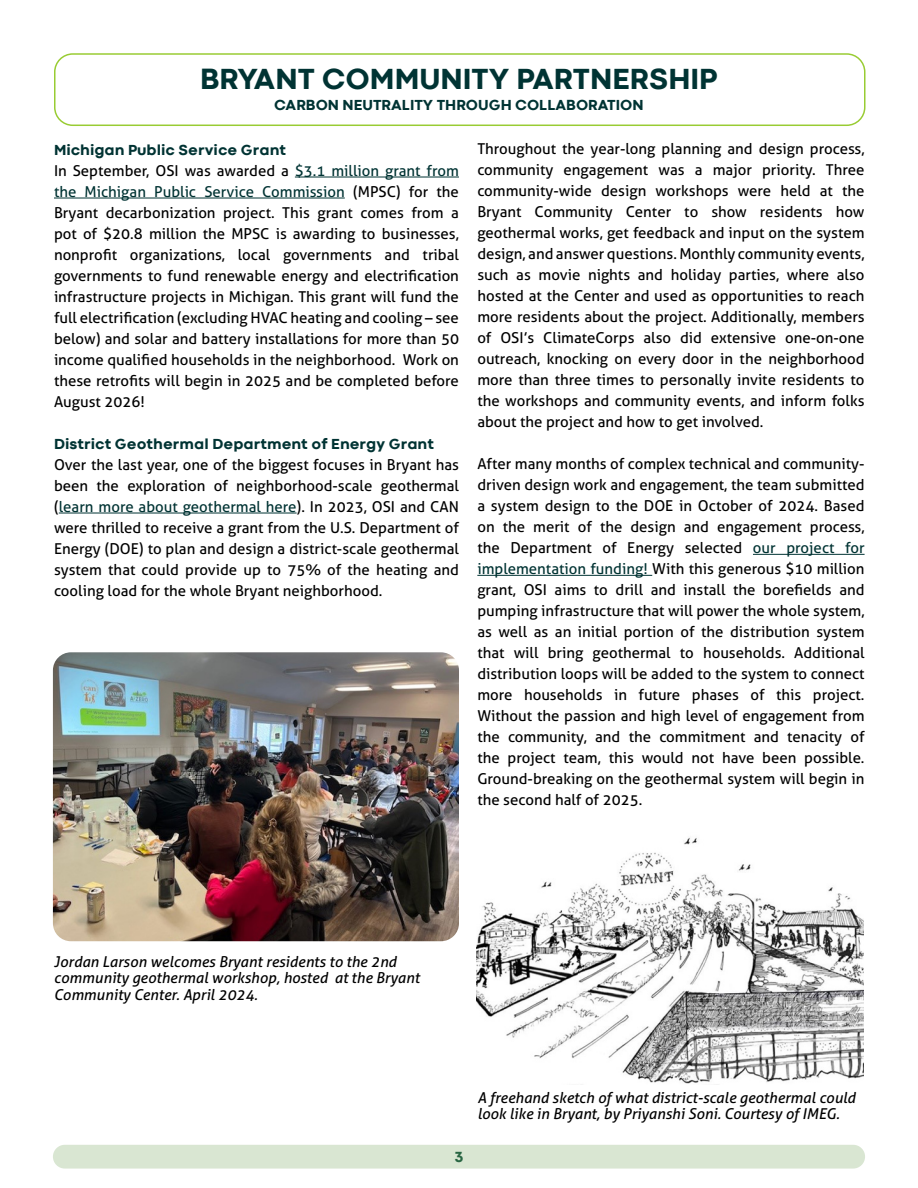
<style>
.page{position:relative;width:918px;height:1188px;background:#fff}
.page>*{position:absolute;margin:0;border:0;box-sizing:border-box;transform-origin:0 0}
.t1{font:800 30px "Codec Cold";color:#033}
.t2{font:15px/21px "Aller";color:#000;text-align:justify}
.t3{font:italic 15px/16.5px "Aller";color:#000}
.t4{font:800 15px "Codec Cold";color:#033}
.t5{font:800 15px "Codec Cold";color:#296643}
.s1{color:#033}
</style>
<div class="page">
<div style="left:53px;top:1145px;width:812px;height:24px;background:#d9e6d2;border-radius:12px"></div>
<div style="left:54px;top:53px;width:812px;height:73px;border:2px solid #9c3;border-radius:18px"></div>
<hr style="left:295px;top:177px;width:164px;height:1px;background:#033">
<hr style="left:54px;top:198px;width:291px;height:1px;background:#033">
<hr style="left:59px;top:513px;width:238px;height:1px;background:#033">
<hr style="left:753px;top:554px;width:112px;height:1px;background:#033">
<hr style="left:477px;top:575px;width:175px;height:1px;background:#033">
<img style="left:476px;top:837px;width:388px;height:247px">
<img style="left:53px;top:652px;width:406px;height:289px">
<h1 class="t1" style="left:200px;top:61px;width:519px">BRYANT COMMUNITY PARTNERSHIP</h1>
<p class="t4" style="left:274px;top:96px;width:371px">CARBON NEUTRALITY THROUGH COLLABORATION</p>
<p class="t4" style="left:54px;top:141px;width:234px">Michigan Public Service Grant</p>
<p class="t2" style="left:54px;top:160px;width:407px">In September, OSI was awarded a <span class="s1">$3.1 million grant from the Michigan Public Service Commission</span> (MPSC) for the Bryant decarbonization project. This grant comes from a pot of $20.8 million the MPSC is awarding to businesses, nonprofit organizations, local governments and tribal governments to fund renewable energy and electrification infrastructure projects in Michigan. This grant will fund the full electrification (excluding HVAC heating and cooling – see below) and solar and battery installations for more than 50 income qualified households in the neighborhood. Work on these retrofits will begin in 2025 and be completed before August 2026!</p>
<p class="t4" style="left:54px;top:435px;width:382px">District Geothermal Department of Energy Grant</p>
<p class="t2" style="left:54px;top:454px;width:407px">Over the last year, one of the biggest focuses in Bryant has been the exploration of neighborhood-scale geothermal (<span class="s1">learn more about geothermal here</span>). In 2023, OSI and CAN were thrilled to receive a grant from the U.S. Department of Energy (DOE) to plan and design a district-scale geothermal system that could provide up to 75% of the heating and cooling load for the whole Bryant neighborhood.</p>
<p class="t2" style="left:477px;top:138px;width:389px">Throughout the year-long planning and design process, community engagement was a major priority. Three community-wide design workshops were held at the Bryant Community Center to show residents how geothermal works, get feedback and input on the system design, and answer questions. Monthly community events, such as movie nights and holiday parties, where also hosted at the Center and used as opportunities to reach more residents about the project. Additionally, members of OSI’s ClimateCorps also did extensive one-on-one outreach, knocking on every door in the neighborhood more than three times to personally invite residents to the workshops and community events, and inform folks about the project and how to get involved.</p>
<p class="t2" style="left:477px;top:453px;width:389px">After many months of complex technical and community&shy;driven design work and engagement, the team submitted a system design to the DOE in October of 2024. Based on the merit of the design and engagement process, the Department of Energy selected <span class="s1">our project for implementation funding!</span> With this generous $10 million grant, OSI aims to drill and install the borefields and pumping infrastructure that will power the whole system, as well as an initial portion of the distribution system that will bring geothermal to households. Additional distribution loops will be added to the system to connect more households in future phases of this project.<br>Without the passion and high level of engagement from the community, and the commitment and tenacity of the project team, this would not have been possible.<br>Ground-breaking on the geothermal system will begin in the second half of 2025.</p>
<p class="t3" style="left:54px;top:953px;width:367px">Jordan Larson welcomes Bryant residents to the 2nd community geothermal workshop, hosted at the Bryant<br>Community Center. April 2024.</p>
<p class="t5" style="left:455px;top:1147px;width:10px">3</p>
<p class="t3" style="left:477px;top:1089px;width:380px">A freehand sketch of what district-scale geothermal could look like in Bryant, by Priyanshi Soni. Courtesy of IMEG.</p>
</div>
